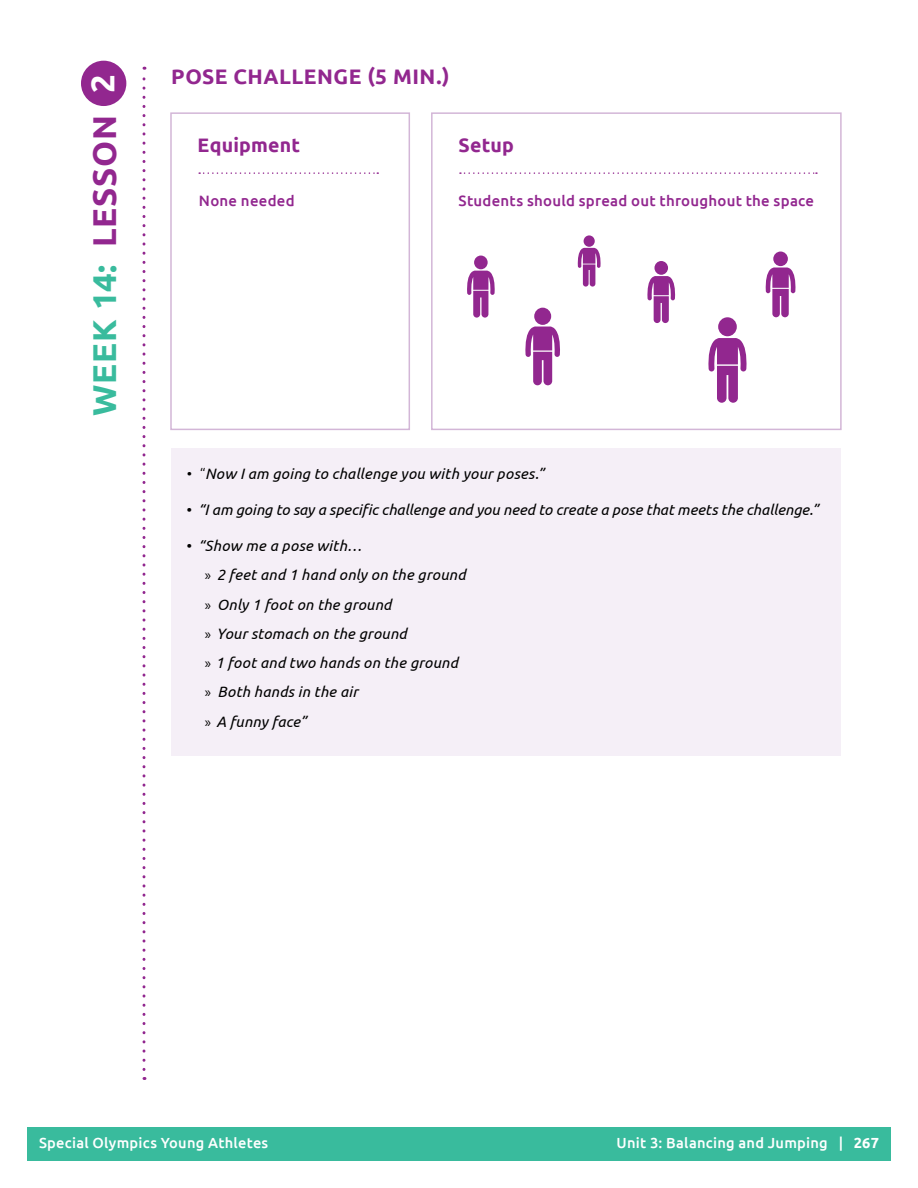
<style>
.page{position:relative;width:918px;height:1188px;background:#fff}
.page>*{position:absolute;margin:0;border:0;box-sizing:border-box;transform-origin:0 0}
.t1{font:700 33px "Ubuntu";letter-spacing:.015em;color:#39bb9d}
.t2{font:700 21px "Ubuntu";letter-spacing:.025em;color:#92278f}
.t3{font:700 19.5px "Ubuntu";letter-spacing:.01em;color:#92278f}
.t4{font:italic 15px/29.2px "Ubuntu";letter-spacing:.015em;color:#000}
.t5{font:500 15px "Ubuntu";letter-spacing:.015em;color:#92278f}
.t6{font:500 14.7px "Ubuntu";letter-spacing:.015em;color:#fff}
.s1{color:#92278f}
.s2{color:#fff}
.s3{font-weight:300;font-style:normal}
.s4{font-family:"Myriad Pro";font-style:normal}
.s5{font-weight:700}
</style>
<div class="page">
<div style="left:27px;top:1127px;width:864px;height:34px;background:#39bb9d"></div>
<svg style="left:142px;top:67px;width:4px;height:1002px"></svg>
<div style="left:81px;top:61px;width:45px;height:45px;background:#92278f;border-radius:50%"></div>
<div style="left:171px;top:448px;width:670px;height:308px;background:#f5eff7"></div>
<div style="left:170px;top:112px;width:240px;height:318px;border:2px solid #d3b6d7"></div>
<svg style="left:199px;top:172px;width:179px;height:2px"></svg>
<div style="left:431px;top:112px;width:411px;height:318px;border:2px solid #d3b6d7"></div>
<svg style="left:460px;top:172px;width:357px;height:2px"></svg>
<div style="left:773px;top:252px;width:15px;height:14px;background:#92278f;border-radius:50%"></div>
<svg style="left:765px;top:267px;width:31px;height:50px"></svg>
<div style="left:534px;top:308px;width:17px;height:17px;background:#92278f;border-radius:50%"></div>
<svg style="left:525px;top:326px;width:35px;height:59px"></svg>
<div style="left:718px;top:317px;width:19px;height:19px;background:#92278f;border-radius:50%"></div>
<svg style="left:708px;top:338px;width:39px;height:65px"></svg>
<div style="left:654px;top:261px;width:14px;height:14px;background:#92278f;border-radius:50%"></div>
<svg style="left:647px;top:276px;width:28px;height:47px"></svg>
<div style="left:474px;top:256px;width:14px;height:13px;background:#92278f;border-radius:50%"></div>
<svg style="left:467px;top:271px;width:28px;height:47px"></svg>
<div style="left:584px;top:235px;width:11px;height:12px;background:#92278f;border-radius:50%"></div>
<svg style="left:577px;top:248px;width:24px;height:39px"></svg>
<h1 class="t1" style="left:85px;top:416px;width:343px;rotate:-90deg">WEEK 14: <span class="s1">LESSON</span> <span class="s2">2</span></h1>
<h2 class="t2" style="left:171px;top:64px;width:280px">POSE CHALLENGE (5 MIN.)</h2>
<h3 class="t3" style="left:198px;top:134px;width:104px">Equipment</h3>
<h3 class="t3" style="left:458px;top:134px;width:57px">Setup</h3>
<p class="t5" style="left:199px;top:191px;width:97px">None needed</p>
<p class="t5" style="left:459px;top:191px;width:357px">Students should spread out throughout the space</p>
<p class="t4" style="left:187px;top:459px;width:359px"><span class="s3">• “</span>Now I am going to challenge you with your poses.”</p>
<p class="t4" style="left:186px;top:495px;width:634px">• “I am going to say a specific challenge and you need to create a pose that meets the challenge.”</p>
<p class="t4" style="left:205px;top:531px;width:262px;text-indent:-19px">• “Show me a pose with…<br><span class="s4">»</span> 2 feet and 1 hand only on the ground <span class="s4">»</span> Only 1 foot on the ground<br><span class="s4">»</span> Your stomach on the ground<br><span class="s4">»</span> 1 foot and two hands on the ground <span class="s4">»</span> Both hands in the air<br><span class="s4">»</span> A funny face”</p>
<p class="t6" style="left:39px;top:1134px;width:231px">Special Olympics Young Athletes</p>
<p class="t6" style="left:617px;top:1134px;width:264px">Unit 3: Balancing and Jumping | <span class="s5">267</span></p>
</div>
